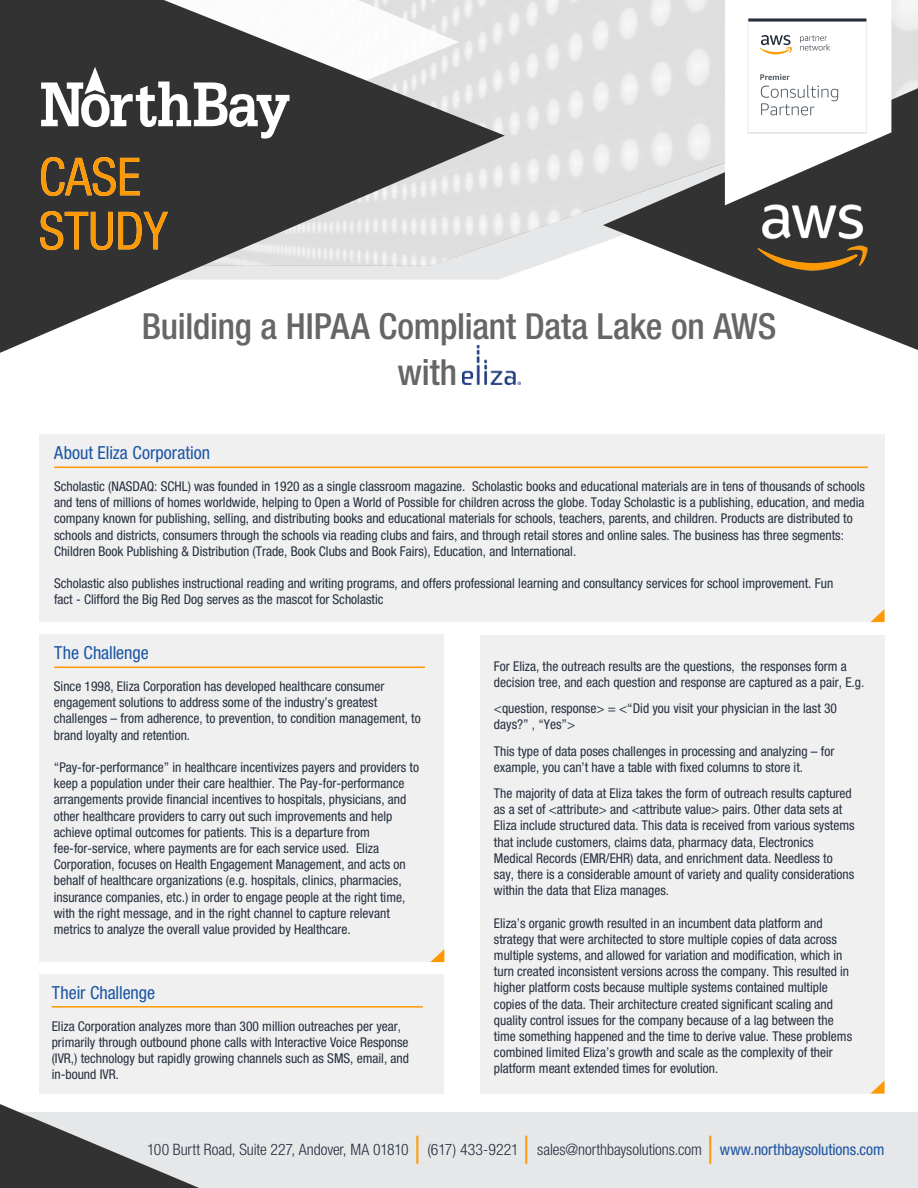
<style>
.page{position:relative;width:918px;height:1188px;background:#fff}
.page>*{position:absolute;margin:0;border:0;box-sizing:border-box;transform-origin:0 0}
.t1{font:condensed 52.5px/54px "Helvetica Neue LT Std";letter-spacing:-.01em;color:#ff9901}
.t2{font:500 condensed 36px/46.5px "Helvetica Neue";letter-spacing:-.005em;color:#666}
.t3{font:condensed 18px "Helvetica Neue LT Std";color:#1a55a4}
.t4{font:300 condensed 15.75px "Helvetica Neue LT Std";letter-spacing:-.005em;color:#252f3e}
.t5{font:condensed 13.5px/16.2px "Helvetica Neue LT Std";color:#252f3e}
.s1{font-weight:400;color:#1a55a4}
</style>
<div class="page">
<svg style="left:505px;top:0;width:413px;height:266px;fill:#dfdfdf"></svg>
<div style="left:0;top:1113px;width:918px;height:75px;background:#e6e7e8"></div>
<svg style="left:603px;top:88px;width:315px;height:262px"></svg>
<svg style="left:725px;top:0;width:166px;height:205px"></svg>
<div style="left:416px;top:1136px;width:2px;height:28px;border:1px solid #ff9901"></div>
<div style="left:525px;top:1136px;width:2px;height:28px;border:1px solid #ff9901"></div>
<svg style="left:0;top:0;width:505px;height:353px;fill:#323232"></svg>
<div style="left:709px;top:1136px;width:2px;height:28px;border:1px solid #ff9901"></div>
<svg style="left:41px;top:67px;width:249px;height:72px"></svg>
<svg style="left:0;top:1104px;width:199px;height:84px"></svg>
<img style="left:758px;top:204px;width:110px;height:66px">
<div style="left:39px;top:435px;width:846px;height:187px;background:#f0f0f1"></div>
<svg style="left:870px;top:609px;width:15px;height:13px"></svg>
<hr style="left:54px;top:467px;width:814px;height:1px;background:#ff9901">
<div style="left:39px;top:635px;width:405px;height:327px;background:#f0f0f1"></div>
<svg style="left:430px;top:949px;width:14px;height:13px"></svg>
<hr style="left:54px;top:667px;width:371px;height:1px;background:#ff9901">
<div style="left:480px;top:635px;width:405px;height:459px;background:#f0f0f1"></div>
<svg style="left:870px;top:1081px;width:15px;height:13px"></svg>
<div style="left:39px;top:974px;width:405px;height:120px;background:#f0f0f1"></div>
<hr style="left:52px;top:1006px;width:371px;height:2px;background:#ff9901">
<img style="left:463px;top:345px;width:57px;height:40px">
<img style="left:747px;top:17px;width:122px;height:117px">
<h1 class="t1" style="left:39px;top:149px;width:131px">CASE<br>STUDY</h1>
<h2 class="t2" style="left:398px;top:302px;width:381px;text-indent:-256px">Building a HIPAA Compliant Data Lake on AWS with</h2>
<h3 class="t3" style="left:54px;top:443px;width:157px">About Eliza Corporation</h3>
<p class="t5" style="left:54px;top:478px;width:812px">Scholastic (NASDAQ: SCHL) was founded in 1920 as a single classroom magazine. Scholastic books and educational materials are in tens of thousands of schools and tens of millions of homes worldwide, helping to Open a World of Possible for children across the globe. Today Scholastic is a publishing, education, and media company known for publishing, selling, and distributing books and educational materials for schools, teachers, parents, and children. Products are distributed to schools and districts, consumers through the schools via reading clubs and fairs, and through retail stores and online sales. The business has three segments:<br>Children Book Publishing &amp; Distribution (Trade, Book Clubs and Book Fairs), Education, and International.</p>
<p class="t5" style="left:54px;top:575px;width:781px">Scholastic also publishes instructional reading and writing programs, and offers professional learning and consultancy services for school improvement. Fun fact - Clifford the Big Red Dog serves as the mascot for Scholastic</p>
<h3 class="t3" style="left:54px;top:643px;width:96px">The Challenge</h3>
<p class="t5" style="left:54px;top:678px;width:368px">Since 1998, Eliza Corporation has developed healthcare consumer engagement solutions to address some of the industry’s greatest challenges – from adherence, to prevention, to condition management, to brand loyalty and retention.</p>
<p class="t5" style="left:54px;top:759px;width:367px">“Pay-for-performance” in healthcare incentivizes payers and providers to keep a population under their care healthier. The Pay-for-performance arrangements provide financial incentives to hospitals, physicians, and other healthcare providers to carry out such improvements and help achieve optimal outcomes for patients. This is a departure from fee-for-service, where payments are for each service used. Eliza Corporation, focuses on Health Engagement Management, and acts on behalf of healthcare organizations (e.g. hospitals, clinics, pharmacies, insurance companies, etc.) in order to engage people at the right time, with the right message, and in the right channel to capture relevant metrics to analyze the overall value provided by Healthcare.</p>
<p class="t5" style="left:494px;top:658px;width:372px">For Eliza, the outreach results are the questions, the responses form a decision tree, and each question and response are captured as a pair, E.g.</p>
<p class="t5" style="left:494px;top:700px;width:345px">&lt;question, response&gt; = &lt;“Did you visit your physician in the last 30 days?” , “Yes”&gt;</p>
<p class="t5" style="left:494px;top:743px;width:342px">This type of data poses challenges in processing and analyzing – for example, you can’t have a table with fixed columns to store it.</p>
<p class="t5" style="left:494px;top:785px;width:362px">The majority of data at Eliza takes the form of outreach results captured as a set of &lt;attribute&gt; and &lt;attribute value&gt; pairs. Other data sets at Eliza include structured data. This data is received from various systems that include customers, claims data, pharmacy data, Electronics Medical Records (EMR/EHR) data, and enrichment data. Needless to say, there is a considerable amount of variety and quality considerations within the data that Eliza manages.</p>
<p class="t5" style="left:494px;top:915px;width:360px">Eliza’s organic growth resulted in an incumbent data platform and strategy that were architected to store multiple copies of data across multiple systems, and allowed for variation and modification, which in turn created inconsistent versions across the company. This resulted in higher platform costs because multiple systems contained multiple copies of the data. Their architecture created significant scaling and quality control issues for the company because of a lag between the time something happened and the time to derive value. These problems combined limited Eliza’s growth and scale as the complexity of their platform meant extended times for evolution.</p>
<h3 class="t3" style="left:52px;top:982px;width:105px">Their Challenge</h3>
<p class="t5" style="left:52px;top:1018px;width:359px">Eliza Corporation analyzes more than 300 million outreaches per year, primarily through outbound phone calls with Interactive Voice Response (IVR,) technology but rapidly growing channels such as SMS, email, and in-bound IVR.</p>
<p class="t4" style="left:147px;top:1140px;width:739px">100 Burtt Road, Suite 227, Andover, MA 01810 (617) 433-9221 sales@northbaysolutions.com <span class="s1">www.northbaysolutions.com</span></p>
</div>
